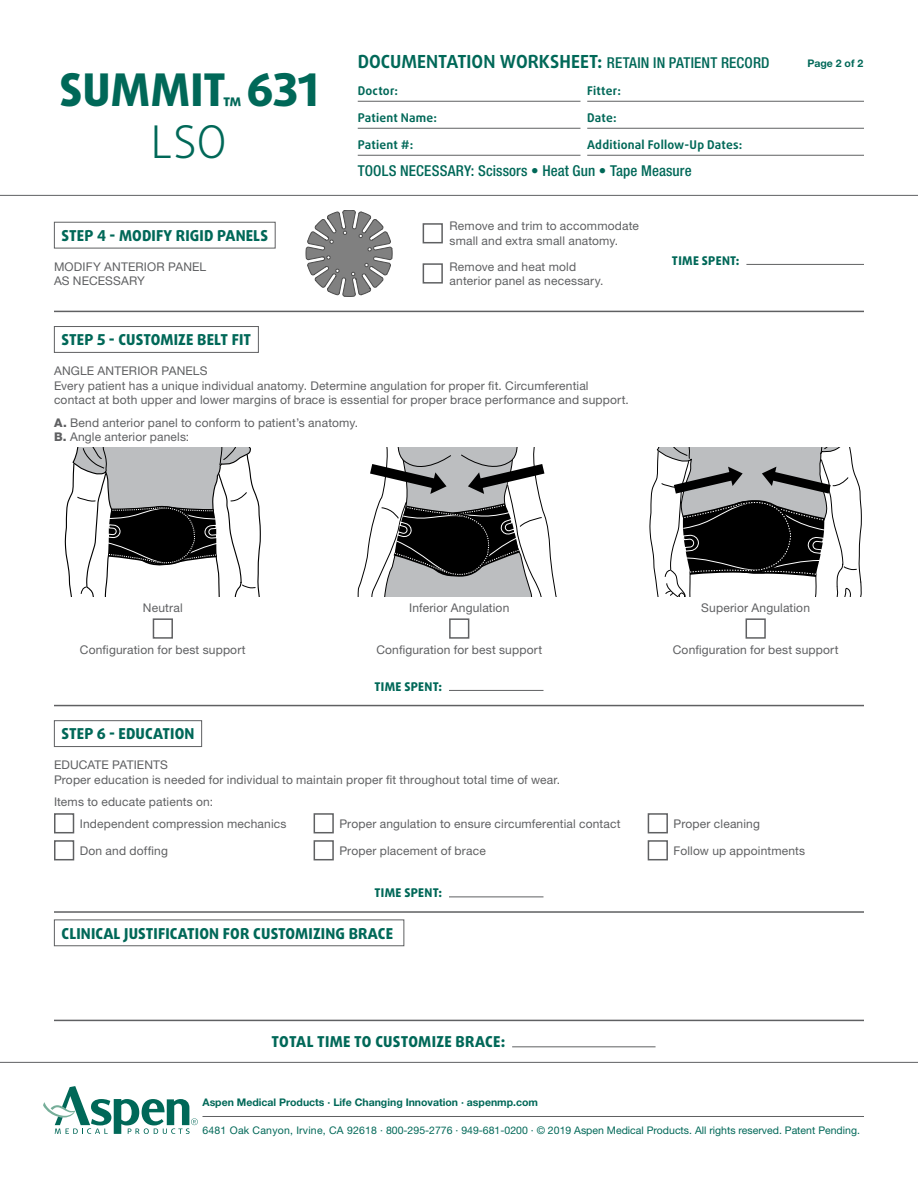
<style>
.page{position:relative;width:918px;height:1188px;background:#fff}
.page>*{position:absolute;margin:0;border:0;box-sizing:border-box;transform-origin:0 0}
.t1{font:800 45px "Daxline Pro";color:#006858}
.t2{font:300 45px "Daxline Pro";color:#006858}
.t3{font:800 20.1px "Daxline Pro";color:#006858}
.t4{font:700 18px "Daxline Pro";color:#006858}
.t5{font:800 15px "Daxline Pro";letter-spacing:.01em;color:#006858}
.t6{font:500 condensed 15px "Helvetica Neue LT Std";letter-spacing:.005em;color:#006858}
.t7{font:12px/14.4px "Helvetica Neue LT Std";letter-spacing:.015em;color:#5f6062}
.t8{font:700 12px "Daxline Pro";letter-spacing:.015em;color:#006858}
.t9{font:800 12px "Daxline Pro";letter-spacing:.025em;color:#006858}
.t10{font:10.5px "Helvetica Neue LT Std";color:#006858}
.t11{font:700 10.5px "Helvetica Neue LT Std";color:#006858}
.s1{font-family:"Helvetica Neue LT Std";font-weight:500;font-stretch:condensed;font-size:15px}
.s2{font-weight:800}
</style>
<div class="page">
<hr style="left:358px;top:101px;width:222px;height:1px;background:#5f6062">
<hr style="left:358px;top:128px;width:222px;height:1px;background:#5f6062">
<hr style="left:358px;top:155px;width:222px;height:1px;background:#5f6062">
<hr style="left:587px;top:101px;width:277px;height:1px;background:#5f6062">
<hr style="left:587px;top:128px;width:277px;height:1px;background:#5f6062">
<hr style="left:587px;top:155px;width:277px;height:1px;background:#5f6062">
<hr style="left:0;top:195px;width:918px;height:1px;background:#5f6062">
<hr style="left:202px;top:1116px;width:662px;height:1px;background:#5f6062">
<hr style="left:0;top:1062px;width:918px;height:1px;background:#5f6062">
<svg style="left:43px;top:1086px;width:155px;height:48px"></svg>
<hr style="left:512px;top:1046px;width:144px;height:1px;background:#5f6062">
<hr style="left:54px;top:1020px;width:810px;height:1px;background:#5f6062">
<hr style="left:54px;top:705px;width:810px;height:1px;background:#5f6062">
<hr style="left:54px;top:311px;width:810px;height:1px;background:#5f6062">
<div style="left:54px;top:720px;width:148px;height:27px;border:1px solid #5f6062"></div>
<div style="left:54px;top:813px;width:20px;height:20px;border:2px solid #5f6062"></div>
<div style="left:314px;top:840px;width:20px;height:20px;border:2px solid #5f6062"></div>
<div style="left:648px;top:840px;width:20px;height:20px;border:2px solid #5f6062"></div>
<div style="left:54px;top:840px;width:20px;height:20px;border:2px solid #5f6062"></div>
<div style="left:648px;top:813px;width:20px;height:20px;border:2px solid #5f6062"></div>
<div style="left:314px;top:813px;width:20px;height:20px;border:2px solid #5f6062"></div>
<hr style="left:449px;top:897px;width:95px;height:1px;background:#5f6062">
<hr style="left:449px;top:690px;width:95px;height:1px;background:#5f6062">
<div style="left:54px;top:326px;width:205px;height:27px;border:1px solid #5f6062"></div>
<svg style="left:64px;top:448px;width:197px;height:148px"></svg>
<div style="left:153px;top:618px;width:20px;height:21px;border:2px solid #5f6062"></div>
<svg style="left:357px;top:448px;width:200px;height:148px"></svg>
<div style="left:449px;top:618px;width:20px;height:21px;border:2px solid #5f6062"></div>
<svg style="left:649px;top:448px;width:213px;height:149px"></svg>
<div style="left:746px;top:618px;width:20px;height:21px;border:2px solid #5f6062"></div>
<hr style="left:54px;top:911px;width:810px;height:2px;background:#5f6062">
<div style="left:54px;top:920px;width:350px;height:26px;border:1px solid #5f6062"></div>
<svg style="left:306px;top:210px;width:86px;height:87px"></svg>
<div style="left:54px;top:222px;width:222px;height:26px;border:1px solid #5f6062"></div>
<div style="left:423px;top:223px;width:20px;height:20px;border:2px solid #5f6062"></div>
<div style="left:423px;top:263px;width:20px;height:21px;border:2px solid #5f6062"></div>
<hr style="left:746px;top:264px;width:118px;height:1px;background:#5f6062">
<h1 class="t1" style="left:60px;top:60px;width:168px">SUMMIT</h1>
<h1 class="t1" style="left:247px;top:60px;width:74px">631</h1>
<h2 class="t3" style="left:223px;top:91px;width:20px">™</h2>
<h1 class="t2" style="left:151px;top:113px;width:78px">LSO</h1>
<p class="t5" style="left:62px;top:226px;width:208px">STEP 4 - MODIFY RIGID PANELS</p>
<p class="t7" style="left:54px;top:259px;width:154px">MODIFY ANTERIOR PANEL<br>AS NECESSARY</p>
<h3 class="t4" style="left:358px;top:50px;width:413px">DOCUMENTATION WORKSHEET: <span class="s1">RETAIN IN PATIENT RECORD</span></h3>
<p class="t8" style="left:358px;top:82px;width:42px">Doctor:</p>
<p class="t8" style="left:587px;top:82px;width:35px">Fitter:</p>
<p class="t8" style="left:358px;top:109px;width:81px">Patient Name:</p>
<p class="t8" style="left:587px;top:109px;width:31px">Date:</p>
<p class="t8" style="left:358px;top:136px;width:57px">Patient #:</p>
<p class="t8" style="left:587px;top:136px;width:157px">Additional Follow-Up Dates:</p>
<p class="t6" style="left:358px;top:161px;width:335px">TOOLS NECESSARY: Scissors • Heat Gun • Tape Measure</p>
<p class="t7" style="left:450px;top:219px;width:191px">Remove and trim to accommodate small and extra small anatomy.</p>
<p class="t7" style="left:450px;top:259px;width:156px">Remove and heat mold anterior panel as necessary.</p>
<p class="t9" style="left:672px;top:252px;width:69px">TIME SPENT:</p>
<p class="t5" style="left:62px;top:330px;width:191px">STEP 5 - CUSTOMIZE BELT FIT</p>
<p class="t7" style="left:54px;top:364px;width:576px">ANGLE ANTERIOR PANELS<br>Every patient has a unique individual anatomy. Determine angulation for proper fit. Circumferential contact at both upper and lower margins of brace is essential for proper brace performance and support.</p>
<p class="t7" style="left:54px;top:415px;width:306px"><span class="s2">A.</span> Bend anterior panel to conform to patient’s anatomy.<br><span class="s2">B.</span> Angle anterior panels:</p>
<p class="t11" style="left:807px;top:57px;width:57px">Page 2 of 2</p>
<p class="t7" style="left:409px;top:600px;width:102px">Inferior Angulation</p>
<p class="t7" style="left:143px;top:600px;width:41px">Neutral</p>
<p class="t7" style="left:80px;top:642px;width:167px">Configuration for best support</p>
<p class="t7" style="left:376px;top:642px;width:167px">Configuration for best support</p>
<p class="t5" style="left:62px;top:724px;width:134px">STEP 6 - EDUCATION</p>
<p class="t9" style="left:375px;top:679px;width:69px">TIME SPENT:</p>
<p class="t7" style="left:54px;top:758px;width:508px">EDUCATE PATIENTS<br>Proper education is needed for individual to maintain proper fit throughout total time of wear.</p>
<p class="t7" style="left:701px;top:600px;width:110px">Superior Angulation</p>
<p class="t7" style="left:673px;top:642px;width:167px">Configuration for best support</p>
<p class="t7" style="left:80px;top:791px;width:208px;line-height:21.1px;text-indent:-26px">Items to educate patients on:<br>Independent compression mechanics</p>
<p class="t7" style="left:80px;top:843px;width:89px">Don and doffing</p>
<p class="t7" style="left:339px;top:843px;width:148px">Proper placement of brace</p>
<p class="t7" style="left:674px;top:843px;width:133px">Follow up appointments</p>
<p class="t7" style="left:339px;top:816px;width:283px">Proper angulation to ensure circumferential contact</p>
<p class="t7" style="left:674px;top:816px;width:88px">Proper cleaning</p>
<p class="t9" style="left:375px;top:885px;width:69px">TIME SPENT:</p>
<p class="t5" style="left:62px;top:923px;width:333px">CLINICAL JUSTIFICATION FOR CUSTOMIZING BRACE</p>
<p class="t5" style="left:272px;top:1032px;width:235px">TOTAL TIME TO CUSTOMIZE BRACE:</p>
<p class="t11" style="left:202px;top:1096px;width:337px">Aspen Medical Products ∙ Life Changing Innovation ∙ aspenmp.com</p>
<p class="t10" style="left:202px;top:1124px;width:659px">6481 Oak Canyon, Irvine, CA 92618 ∙ 800-295-2776 ∙ 949-681-0200 ∙ © 2019 Aspen Medical Products. All rights reserved. Patent Pending.</p>
</div>
